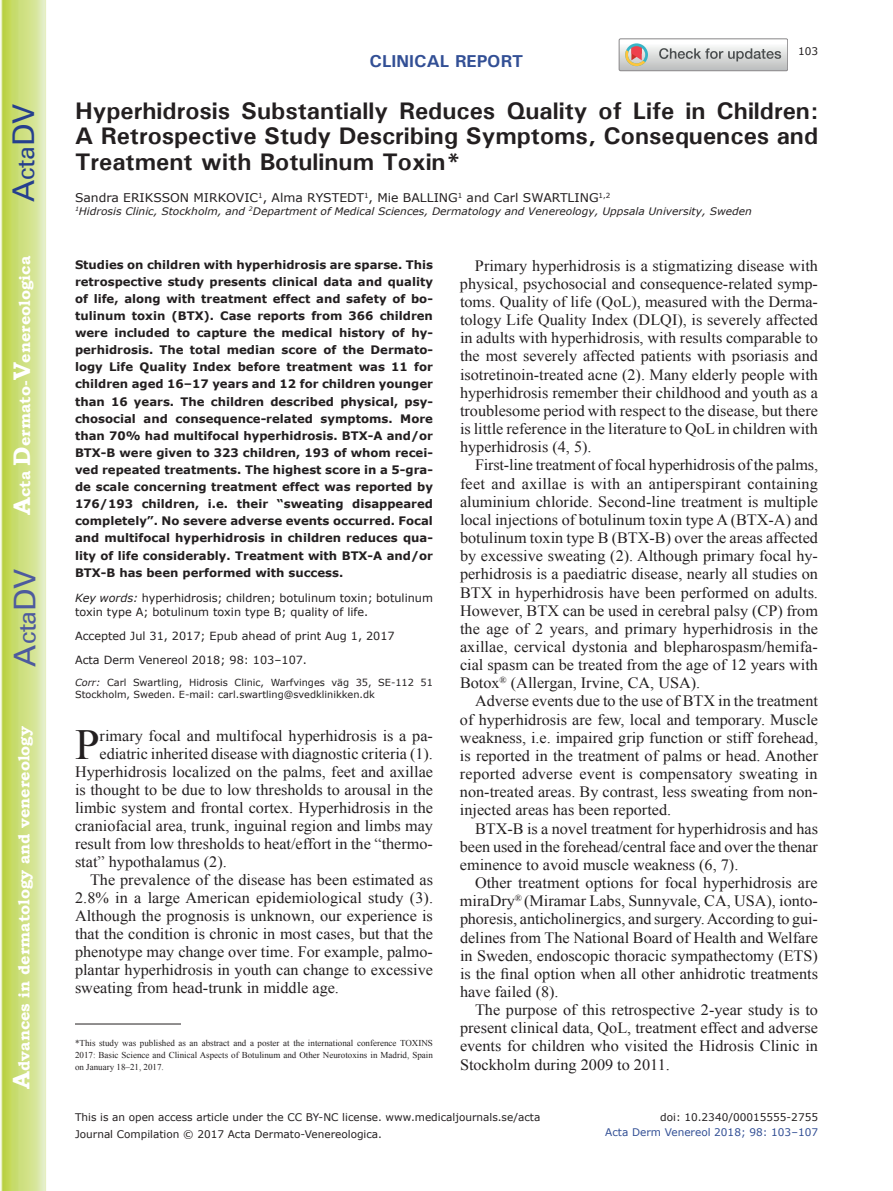
<style>
.page{position:relative;width:893px;height:1191px;background:#fff}
.page>*{position:absolute;margin:0;border:0;box-sizing:border-box;transform-origin:0 0}
.t1{font:42.9px "Times New Roman";color:#231f20}
.t2{font:30px "Univers";color:#4d5a9e}
.t3{font:30px "Univers";color:#253f8e}
.t4{font:700 24px/25.5px "Univers";color:#231f20;text-align:justify}
.t5{font:700 17.25px "Univers";color:#324f95}
.t6{font:15.75px/18.1px "Times New Roman";color:#231f20;text-align:justify}
.t7{font:700 15.75px "Bookman Old Style";color:#fff}
.t8{font:12px "Verdana";color:#231f20}
.t9{font:700 11.7px/17.1px "Verdana";color:#231f20;text-align:justify}
.t10{font:11.25px/13.5px "Verdana";color:#231f20}
.t11{font:10.5px/17px "Verdana";color:#231f20}
.t12{font:10.5px "Verdana";color:#324f95}
.t13{font:italic 10.35px "Verdana";color:#231f20}
.t14{font:9.75px/11.7px "Verdana";color:#231f20}
.t15{font:9px/12px "Times New Roman";color:#231f20;text-align:justify}
.s1{font-size:24px}
.s2{font-style:italic}
</style>
<div class="page">
<svg style="left:1px;top:0;width:45px;height:1191px;background:#cfe084"></svg>
<svg style="left:619px;top:39px;width:169px;height:32px"></svg>
<hr style="left:75px;top:1023px;width:106px;height:1px;background:#231f20">
<h2 class="t3" style="left:6px;top:202px;width:100px;rotate:-90deg">A<span class="s1">cta</span>DV</h2>
<p class="t7" style="left:15px;top:515px;width:260px;rotate:-90deg"><span class="s1">A</span>cta <span class="s1">D</span>ermato-<span class="s1">V</span>enereologica</p>
<h2 class="t2" style="left:7px;top:666px;width:100px;rotate:-90deg">A<span class="s1">cta</span>DV</h2>
<p class="t7" style="left:15px;top:1088px;width:364px;rotate:-90deg"><span class="s1">A</span>dvances in dermatology and venereology</p>
<p class="t5" style="left:370px;top:50px;width:155px">CLINICAL REPORT</p>
<p class="t11" style="left:798px;top:43px;width:22px">103</p>
<h3 class="t4" style="left:75px;top:97px;width:745px">Hyperhidrosis Substantially Reduces Quality of Life in Children:<br>A Retrospective Study Describing Symptoms, Consequences and Treatment with Botulinum Toxin*</h3>
<p class="t8" style="left:75px;top:190px;width:537px">Sandra ERIKSSON MIRKOVIC<sup>1</sup>, Alma RYSTEDT<sup>1</sup>, Mie BALLING<sup>1</sup> and Carl SWARTLING<sup>1,2</sup></p>
<p class="t13" style="left:75px;top:204px;width:678px"><sup>1</sup>Hidrosis Clinic, Stockholm, and <sup>2</sup>Department of Medical Sciences, Dermatology and Venereology, Uppsala University, Sweden</p>
<p class="t9" style="left:75px;top:256px;width:359px">Studies on children with hyperhidrosis are sparse. This retrospective study presents clinical data and quality of life, along with treatment effect and safety of bo&shy;tulinum toxin (BTX). Case reports from 366 children were included to capture the medical history of hy&shy;perhidrosis. The total median score of the Dermato&shy;logy Life Quality Index before treatment was 11 for children aged 16–17 years and 12 for children younger than 16 years. The children described physical, psy&shy;chosocial and consequence-related symptoms. More than 70% had multifocal hyperhidrosis. BTX-A and/or BTX-B were given to 323 children, 193 of whom recei&shy;ved repeated treatments. The highest score in a 5-gra&shy;de scale concerning treatment effect was reported by 176/193 children, i.e. their “sweating disappeared completely”. No severe adverse events occurred. Focal and multifocal hyperhidrosis in children reduces qua&shy;lity of life considerably. Treatment with BTX-A and/or BTX-B has been performed with success.</p>
<p class="t10" style="left:75px;top:591px;width:359px"><span class="s2">Key words:</span> hyperhidrosis; children; botulinum toxin; botulinum toxin type A; botulinum toxin type B; quality of life.</p>
<p class="t10" style="left:75px;top:624px;width:321px;line-height:24px">Accepted Jul 31, 2017; Epub ahead of print Aug 1, 2017<br>Acta Derm Venereol 2018; 98: 103–107.</p>
<p class="t14" style="left:75px;top:676px;width:359px"><span class="s2">Corr:</span> Carl Swartling, Hidrosis Clinic, Warfvinges väg 35, SE-112 51<br>Stockholm, Sweden. E-mail: carl.swartling@svedklinikken.dk</p>
<h1 class="t1" style="left:75px;top:716px;width:26px">P</h1>
<p class="t6" style="left:100px;top:726px;width:335px">rimary focal and multifocal hyperhidrosis is a pa-</p>
<p class="t6" style="left:100px;top:744px;width:335px">ediatric inherited disease with diagnostic criteria (1).</p>
<p class="t6" style="left:75px;top:762px;width:360px">Hyperhidrosis localized on the palms, feet and axillae</p>
<p class="t6" style="left:75px;top:780px;width:359px">is thought to be due to low thresholds to arousal in the</p>
<p class="t6" style="left:75px;top:798px;width:360px">limbic system and frontal cortex. Hyperhidrosis in the</p>
<p class="t6" style="left:75px;top:816px;width:359px">craniofacial area, trunk, inguinal region and limbs may</p>
<p class="t6" style="left:75px;top:834px;width:359px">result from low thresholds to heat/effort in the “thermo-</p>
<p class="t6" style="left:75px;top:852px;width:153px">stat” hypothalamus (2).</p>
<p class="t6" style="left:90px;top:870px;width:345px">The prevalence of the disease has been estimated as</p>
<p class="t6" style="left:75px;top:888px;width:360px">2.8% in a large American epidemiological study (3).</p>
<p class="t6" style="left:75px;top:906px;width:359px">Although the prognosis is unknown, our experience is</p>
<p class="t6" style="left:75px;top:924px;width:360px">that the condition is chronic in most cases, but that the</p>
<p class="t6" style="left:75px;top:942px;width:359px">phenotype may change over time. For example, palmo-</p>
<p class="t6" style="left:75px;top:960px;width:359px">plantar hyperhidrosis in youth can change to excessive</p>
<p class="t6" style="left:75px;top:978px;width:266px">sweating from head-trunk in middle age.</p>
<p class="t15" style="left:75px;top:1036px;width:359px">*This study was published as an abstract and a poster at the international conference TOXINS 2017: Basic Science and Clinical Aspects of Botulinum and Other Neurotoxins in Madrid, Spain on January 18–21, 2017.</p>
<p class="t6" style="left:460px;top:256px;width:360px;text-indent:15px">Primary hyperhidrosis is a stigmatizing disease with physical, psychosocial and consequence-related symp&shy;toms. Quality of life (QoL), measured with the Derma&shy;tology Life Quality Index (DLQI), is severely affected in adults with hyperhidrosis, with results comparable to the most severely affected patients with psoriasis and isotretinoin-treated acne (2). Many elderly people with hyperhidrosis remember their childhood and youth as a troublesome period with respect to the disease, but there is little reference in the literature to QoL in children with hyperhidrosis (4, 5).</p>
<p class="t6" style="left:460px;top:456px;width:360px;text-indent:15px">First-line treatment of focal hyperhidrosis of the palms, feet and axillae is with an antiperspirant containing aluminium chloride. Second-line treatment is multiple local injections of botulinum toxin type A (BTX-A) and botulinum toxin type B (BTX-B) over the areas affected by excessive sweating (2). Although primary focal hy&shy;perhidrosis is a paediatric disease, nearly all studies on BTX in hyperhidrosis have been performed on adults.<br>However, BTX can be used in cerebral palsy (CP) from the age of 2 years, and primary hyperhidrosis in the axillae, cervical dystonia and blepharospasm/hemifa&shy;cial spasm can be treated from the age of 12 years with Botox<sup>®</sup> (Allergan, Irvine, CA, USA).</p>
<p class="t6" style="left:460px;top:692px;width:360px;text-indent:15px">Adverse events due to the use of BTX in the treatment of hyperhidrosis are few, local and temporary. Muscle weakness, i.e. impaired grip function or stiff forehead, is reported in the treatment of palms or head. Another reported adverse event is compensatory sweating in non-treated areas. By contrast, less sweating from non&shy;injected areas has been reported.</p>
<p class="t6" style="left:460px;top:819px;width:360px;text-indent:15px">BTX-B is a novel treatment for hyperhidrosis and has been used in the forehead/central face and over the thenar eminence to avoid muscle weakness (6, 7).</p>
<p class="t6" style="left:460px;top:873px;width:360px;text-indent:15px">Other treatment options for focal hyperhidrosis are miraDry<sup>®</sup> (Miramar Labs, Sunnyvale, CA, USA), ionto&shy;phoresis, anticholinergics, and surgery. According to gui&shy;delines from The National Board of Health and Welfare in Sweden, endoscopic thoracic sympathectomy (ETS) is the final option when all other anhidrotic treatments have failed (8).</p>
<p class="t6" style="left:460px;top:1000px;width:360px;text-indent:15px">The purpose of this retrospective 2-year study is to present clinical data, QoL, treatment effect and adverse events for children who visited the Hidrosis Clinic in Stockholm during 2009 to 2011.</p>
<p class="t11" style="left:75px;top:1108px;width:467px">This is an open access article under the CC BY-NC license. www.medicaljournals.se/acta<br>Journal Compilation © 2017 Acta Dermato-Venereologica.</p>
<p class="t11" style="left:660px;top:1108px;width:159px">doi: 10.2340/00015555-2755</p>
<p class="t12" style="left:605px;top:1125px;width:214px">Acta Derm Venereol 2018; 98: 103–107</p>
</div>
